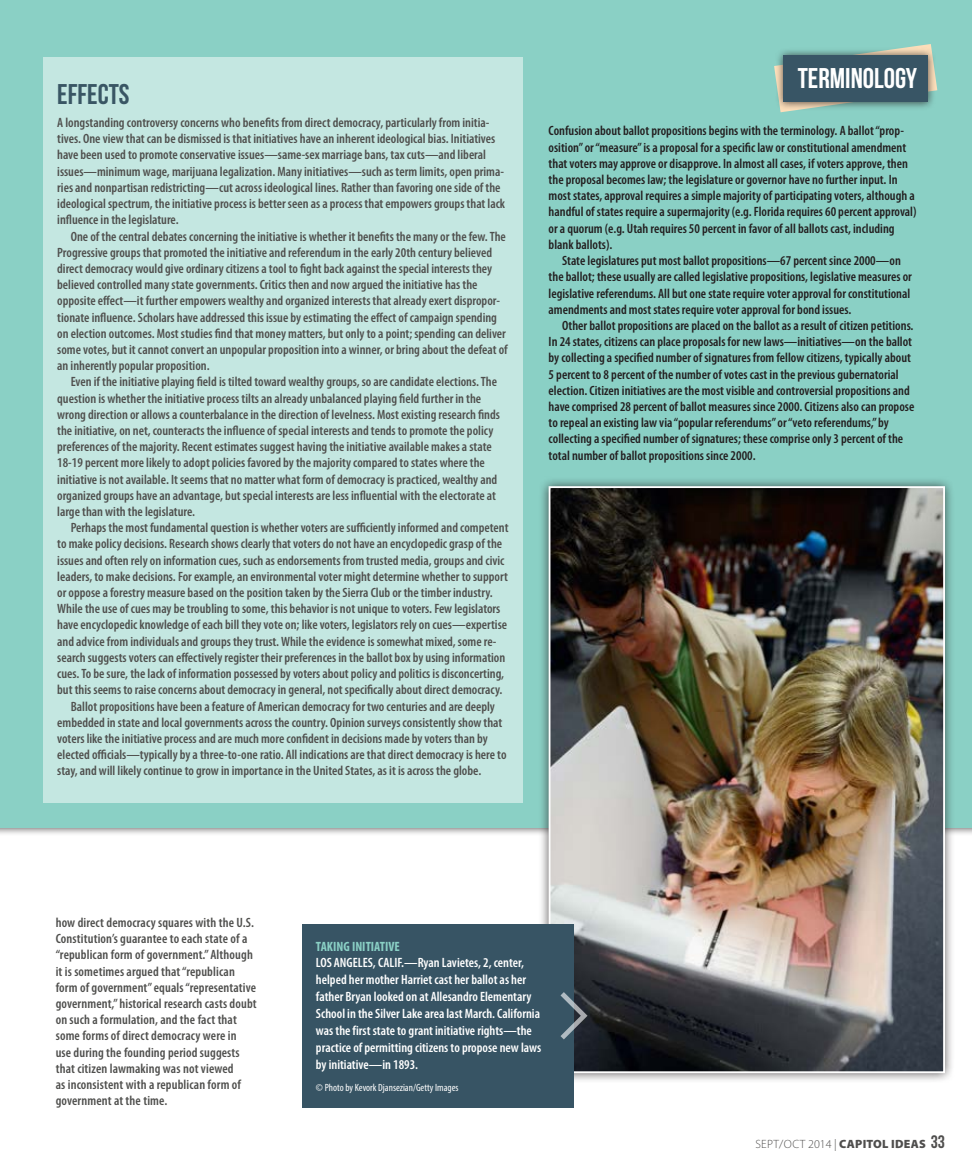
<style>
.page{position:relative;width:972px;height:1175px;background:#fff}
.page>*{position:absolute;margin:0;border:0;box-sizing:border-box;transform-origin:0 0}
.t1{font:700 28.5px "Bebas Neue";color:#fff}
.t2{font:700 28.5px "Bebas Neue";color:#395664}
.t3{font:600 condensed 13.5px/16.2px "Myriad Pro";color:#4f4f4d}
.t4{font:600 condensed 13.5px/16.2px "Myriad Pro";color:#231f20}
.t5{font:600 condensed 13.5px/16.8px "Myriad Pro";color:#fff}
.t6{font:700 condensed 13.5px "Myriad Pro";color:#8ad0c5}
.t7{font:300 12px "Myriad Pro";letter-spacing:.02em;color:#4f4e4d}
.t8{font:condensed 10.5px "Myriad Pro";color:#fff}
.s1{font-weight:900}
.s2{font-family:"Bebas Neue";font-weight:700;font-size:18px}
</style>
<div class="page">
<div style="left:0;top:0;width:972px;height:827px;background:#8ad0c5"></div>
<div style="left:43px;top:57px;width:480px;height:746px;background:#c4e7e1"></div>
<svg style="left:774px;top:44px;width:163px;height:68px"></svg>
<div style="left:775px;top:47px;width:161px;height:63px;background:#231f20;opacity:.75"></div>
<div style="left:783px;top:56px;width:145px;height:46px;background:#385565"></div>
<div style="left:539px;top:476px;width:416px;height:607px;background:#231f20;opacity:.75"></div>
<img style="left:552px;top:489px;width:390px;height:581px">
<div style="left:549px;top:486px;width:396px;height:587px;border:2px solid #fff"></div>
<div style="left:302px;top:924px;width:272px;height:183px;background:#375464"></div>
<svg style="left:560px;top:992px;width:28px;height:47px"></svg>
<h1 class="t2" style="left:57px;top:79px;width:74px">EFFECTS</h1>
<p class="t3" style="left:57px;top:114px;width:449px">A longstanding controversy concerns who benefits from direct democracy, particularly from initia&shy;tives. One view that can be dismissed is that initiatives have an inherent ideological bias. Initiatives have been used to promote conservative issues—same-sex marriage bans, tax cuts—and liberal issues—minimum wage, marijuana legalization. Many initiatives—such as term limits, open prima&shy;ries and nonpartisan redistricting—cut across ideological lines. Rather than favoring one side of the ideological spectrum, the initiative process is better seen as a process that empowers groups that lack influence in the legislature.</p>
<p class="t3" style="left:57px;top:228px;width:452px;text-indent:14px">One of the central debates concerning the initiative is whether it benefits the many or the few. The Progressive groups that promoted the initiative and referendum in the early 20th century believed direct democracy would give ordinary citizens a tool to fight back against the special interests they believed controlled many state governments. Critics then and now argued the initiative has the opposite effect—it further empowers wealthy and organized interests that already exert dispropor&shy;tionate influence. Scholars have addressed this issue by estimating the effect of campaign spending on election outcomes. Most studies find that money matters, but only to a point; spending can deliver some votes, but it cannot convert an unpopular proposition into a winner, or bring about the defeat of an inherently popular proposition.</p>
<p class="t3" style="left:57px;top:373px;width:444px;text-indent:14px">Even if the initiative playing field is tilted toward wealthy groups, so are candidate elections. The question is whether the initiative process tilts an already unbalanced playing field further in the wrong direction or allows a counterbalance in the direction of levelness. Most existing research finds the initiative, on net, counteracts the influence of special interests and tends to promote the policy preferences of the majority. Recent estimates suggest having the initiative available makes a state 18-19 percent more likely to adopt policies favored by the majority compared to states where the initiative is not available. It seems that no matter what form of democracy is practiced, wealthy and organized groups have an advantage, but special interests are less influential with the electorate at large than with the legislature.</p>
<p class="t3" style="left:71px;top:519px;width:439px">Perhaps the most fundamental question is whether voters are sufficiently informed and competent</p>
<p class="t3" style="left:57px;top:535px;width:446px">to make policy decisions. Research shows clearly that voters do not have an encyclopedic grasp of the</p>
<p class="t3" style="left:57px;top:552px;width:449px">issues and often rely on information cues, such as endorsements from trusted media, groups and civic</p>
<p class="t3" style="left:57px;top:568px;width:452px">leaders, to make decisions. For example, an environmental voter might determine whether to support</p>
<p class="t3" style="left:57px;top:584px;width:437px">or oppose a forestry measure based on the position taken by the Sierra Club or the timber industry.</p>
<p class="t3" style="left:57px;top:600px;width:445px">While the use of cues may be troubling to some, this behavior is not unique to voters. Few legislators</p>
<p class="t3" style="left:57px;top:616px;width:451px">have encyclopedic knowledge of each bill they vote on; like voters, legislators rely on cues—expertise</p>
<p class="t3" style="left:57px;top:633px;width:441px">and advice from individuals and groups they trust. While the evidence is somewhat mixed, some re-</p>
<p class="t3" style="left:57px;top:649px;width:450px">search suggests voters can effectively register their preferences in the ballot box by using information</p>
<p class="t3" style="left:57px;top:665px;width:448px">cues. To be sure, the lack of information possessed by voters about policy and politics is disconcerting,</p>
<p class="t3" style="left:57px;top:681px;width:447px">but this seems to raise concerns about democracy in general, not specifically about direct democracy.</p>
<p class="t3" style="left:71px;top:697px;width:426px">Ballot propositions have been a feature of American democracy for two centuries and are deeply</p>
<p class="t3" style="left:57px;top:714px;width:447px">embedded in state and local governments across the country. Opinion surveys consistently show that</p>
<p class="t3" style="left:57px;top:730px;width:432px">voters like the initiative process and are much more confident in decisions made by voters than by</p>
<p class="t3" style="left:57px;top:746px;width:451px">elected officials—typically by a three-to-one ratio. All indications are that direct democracy is here to</p>
<p class="t3" style="left:57px;top:762px;width:426px">stay, and will likely continue to grow in importance in the United States, as it is across the globe.</p>
<h1 class="t1" style="left:798px;top:62px;width:121px">TERMINOLOGY</h1>
<p class="t4" style="left:549px;top:123px;width:369px">Confusion about ballot propositions begins with the terminology. A ballot “prop&shy;osition” or “measure” is a proposal for a specific law or constitutional amendment that voters may approve or disapprove. In almost all cases, if voters approve, then the proposal becomes law; the legislature or governor have no further input. In most states, approval requires a simple majority of participating voters, although a handful of states require a supermajority (e.g. Florida requires 60 percent approval) or a quorum (e.g. Utah requires 50 percent in favor of all ballots cast, including blank ballots).</p>
<p class="t4" style="left:549px;top:252px;width:365px;text-indent:14px">State legislatures put most ballot propositions—67 percent since 2000—on the ballot; these usually are called legislative propositions, legislative measures or legislative referendums. All but one state require voter approval for constitutional amendments and most states require voter approval for bond issues.</p>
<p class="t4" style="left:549px;top:317px;width:367px;text-indent:14px">Other ballot propositions are placed on the ballot as a result of citizen petitions.<br>In 24 states, citizens can place proposals for new laws—initiatives—on the ballot by collecting a specified number of signatures from fellow citizens, typically about 5 percent to 8 percent of the number of votes cast in the previous gubernatorial election. Citizen initiatives are the most visible and controversial propositions and have comprised 28 percent of ballot measures since 2000. Citizens also can propose to repeal an existing law via “popular referendums” or “veto referendums,” by collecting a specified number of signatures; these comprise only 3 percent of the total number of ballot propositions since 2000.</p>
<p class="t3" style="left:56px;top:914px;width:203px">how direct democracy squares with the U.S.<br>Constitution’s guarantee to each state of a “republican form of government.” Although it is sometimes argued that “republican form of government” equals “representative government,” historical research casts doubt on such a formulation, and the fact that some forms of direct democracy were in<br>use during the founding period suggests that citizen lawmaking was not viewed<br>as inconsistent with a republican form of government at the time.</p>
<p class="t6" style="left:316px;top:937px;width:85px">TAKING INITIATIVE</p>
<p class="t5" style="left:316px;top:954px;width:227px">LOS ANGELES, CALIF.—Ryan Lavietes, 2, center, helped her mother Harriet cast her ballot as her father Bryan looked on at Allesandro Elementary School in the Silver Lake area last March. California was the first state to grant initiative rights—the practice of permitting citizens to propose new laws by initiative—in 1893.</p>
<p class="t8" style="left:316px;top:1081px;width:144px">© Photo by Kevork Djansezian/Getty Images</p>
<p class="t7" style="left:756px;top:1136px;width:191px">SEPT/OCT 2014 | <span class="s1">CAPITOL IDEAS</span> <span class="s2">33</span></p>
</div>
